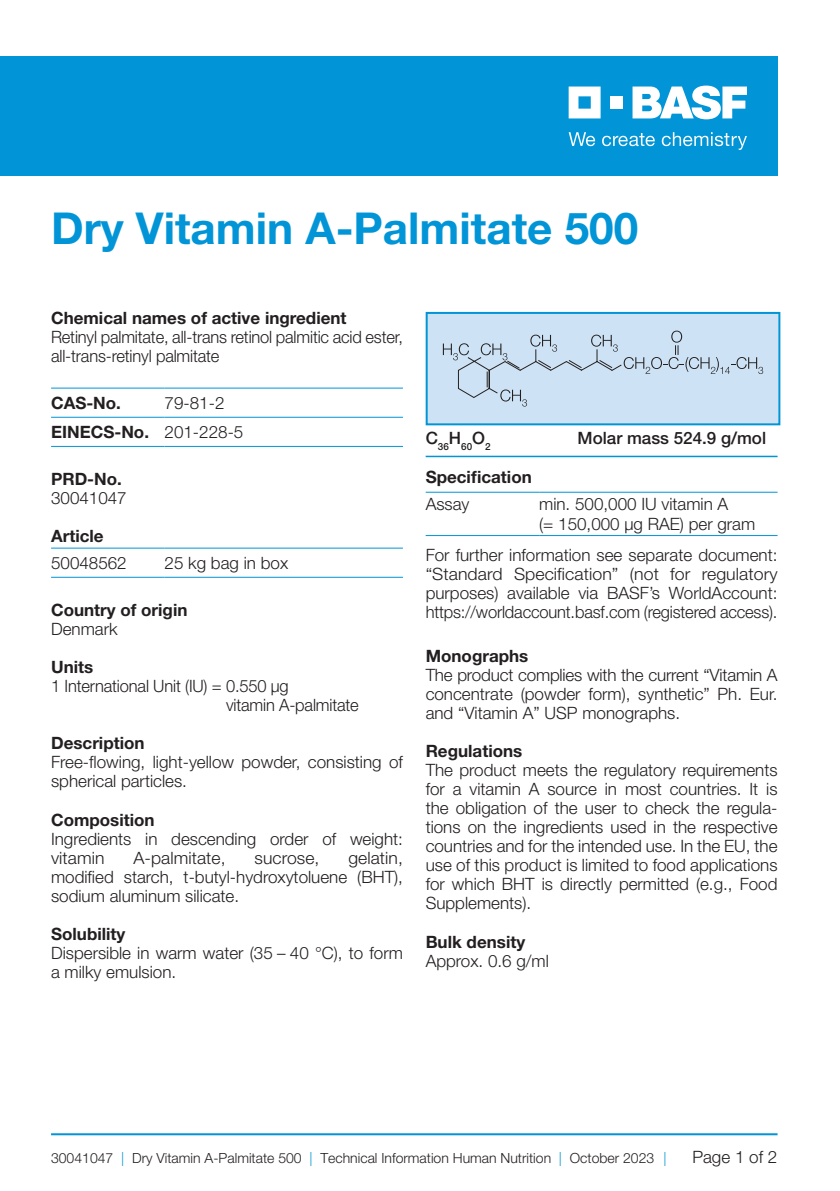
<style>
.page{position:relative;width:840px;height:1191px;background:#fff}
.page>*{position:absolute;margin:0;border:0;box-sizing:border-box;transform-origin:0 0}
.ProductName{font:700 44px "Helvetica Neue LT Std";color:#0195d7}
.TXT{font:300 17px/19px "Helvetica Neue LT Std";color:#231f20}
.HEAD{font:700 17px "Helvetica Neue LT Std";color:#231f20}
.TXT_Tab{font:300 17px/19.8px "Helvetica Neue LT Std";color:#231f20}
.TXT-2{font:700 17px "Helvetica Neue LT Std";color:#231f20}
.TXT_Formel{font:500 17px "Helvetica Neue LT Std";color:#231f20}
.HEAD_n_GR{font:700 17px "Helvetica Neue LT Std";color:#231f20}
.t1{font:300 14px "Helvetica Neue LT Std";color:#231f20}
.TXT_Formel-2{font:500 9.8px "Helvetica Neue LT Std";color:#231f20}
.s1{color:#0195d7}
</style>
<div class="page">
<div style="left:0;top:57px;width:777px;height:119px;background:#0195d7"></div>
<svg style="left:568px;top:87px;width:32px;height:31px"></svg>
<div style="left:610px;top:96px;width:12px;height:13px;background:#fff"></div>
<svg style="left:632px;top:86px;width:114px;height:33px"></svg>
<svg style="left:568px;top:132px;width:26px;height:14px"></svg>
<svg style="left:602px;top:133px;width:52px;height:13px"></svg>
<svg style="left:661px;top:132px;width:85px;height:18px"></svg>
<hr style="left:51px;top:1133px;width:726px;height:2px;background:#0195d7">
<hr style="left:51px;top:387px;width:113px;height:1px;background:#0195d7">
<hr style="left:164px;top:387px;width:239px;height:1px;background:#0195d7">
<hr style="left:51px;top:417px;width:113px;height:1px;background:#0195d7">
<hr style="left:164px;top:417px;width:239px;height:1px;background:#0195d7">
<hr style="left:51px;top:446px;width:113px;height:1px;background:#0195d7">
<hr style="left:164px;top:446px;width:239px;height:1px;background:#0195d7">
<hr style="left:51px;top:547px;width:113px;height:1px;background:#0195d7">
<hr style="left:164px;top:547px;width:239px;height:1px;background:#0195d7">
<hr style="left:51px;top:577px;width:113px;height:1px;background:#0195d7">
<hr style="left:164px;top:577px;width:239px;height:1px;background:#0195d7">
<hr style="left:425px;top:456px;width:352px;height:1px;background:#0195d7">
<div style="left:426px;top:313px;width:353px;height:111px;background:#cde3f5"></div>
<svg style="left:442px;top:331px;width:320px;height:75px"></svg>
<div style="left:425px;top:312px;width:355px;height:113px;border:2px solid #0195d7"></div>
<hr style="left:425px;top:535px;width:114px;height:1px;background:#0195d7">
<hr style="left:539px;top:535px;width:238px;height:1px;background:#0195d7">
<hr style="left:425px;top:492px;width:114px;height:1px;background:#0195d7">
<hr style="left:539px;top:492px;width:238px;height:1px;background:#0195d7">
<p class="ProductName" style="left:51px;top:201px;width:588px">Dry Vitamin A-Palmitate 500</p>
<p class="TXT-2" style="left:51px;top:307px;width:297px">Chemical names of active ingredient</p>
<p class="TXT" style="left:51px;top:327px;width:353px">Retinyl palmitate, all-trans retinol palmitic acid ester, all-trans-retinyl palmitate</p>
<p class="HEAD_n_GR" style="left:51px;top:392px;width:71px">CAS-No.</p>
<p class="TXT_Tab" style="left:164px;top:392px;width:61px">79-81-2</p>
<p class="HEAD_n_GR" style="left:51px;top:421px;width:99px">EINECS-No.</p>
<p class="TXT_Tab" style="left:164px;top:421px;width:80px">201-228-5</p>
<p class="HEAD" style="left:51px;top:468px;width:72px">PRD-No.</p>
<p class="TXT" style="left:51px;top:488px;width:77px">30041047</p>
<p class="HEAD" style="left:51px;top:525px;width:54px">Article</p>
<p class="TXT" style="left:51px;top:553px;width:77px">50048562</p>
<p class="TXT" style="left:164px;top:553px;width:125px">25 kg bag in box</p>
<p class="HEAD" style="left:51px;top:599px;width:138px">Country of origin</p>
<p class="TXT" style="left:51px;top:619px;width:68px">Denmark</p>
<p class="HEAD" style="left:51px;top:656px;width:44px">Units</p>
<p class="TXT" style="left:226px;top:676px;width:134px;text-indent:-175px">1 International Unit (IU) = 0.550 µg<br>vitamin A-palmitate</p>
<p class="HEAD" style="left:51px;top:732px;width:95px">Description</p>
<p class="TXT" style="left:51px;top:752px;width:353px">Free-flowing, light-yellow powder, consisting of spherical particles.</p>
<p class="HEAD" style="left:51px;top:809px;width:105px">Composition</p>
<p class="TXT" style="left:51px;top:829px;width:353px">Ingredients in descending order of weight: vitamin</p>
<p class="TXT" style="left:51px;top:848px;width:353px;text-align:justify;text-indent:297px">gelatin, modified starch, t-butyl-hydroxytoluene (BHT), sodium aluminum silicate.</p>
<p class="HEAD" style="left:51px;top:923px;width:76px">Solubility</p>
<p class="TXT" style="left:51px;top:943px;width:353px">Dispersible in warm water (35 – 40 °C), to form a milky emulsion.</p>
<p class="TXT" style="left:133px;top:848px;width:94px">A-palmitate,</p>
<p class="TXT" style="left:254px;top:848px;width:66px">sucrose,</p>
<p class="TXT_Formel-2" style="left:425px;top:440px;width:66px"><sup>C</sup>36<sup>H</sup>60<sup>O</sup>2</p>
<p class="TXT_Formel" style="left:577px;top:428px;width:190px">Molar mass 524.9 g/mol</p>
<p class="HEAD" style="left:425px;top:466px;width:108px">Specification</p>
<p class="TXT_Tab" style="left:425px;top:494px;width:45px">Assay</p>
<p class="TXT_Tab" style="left:539px;top:494px;width:217px">min. 500,000 IU vitamin A<br>(= 150,000 µg RAE) per gram</p>
<p class="TXT" style="left:425px;top:545px;width:353px;text-align:justify">For further information see separate document: “Standard Specification” (not for regulatory purposes) available via BASF’s WorldAccount: https://worldaccount.basf.com (registered access).</p>
<p class="HEAD" style="left:425px;top:645px;width:104px">Monographs</p>
<p class="TXT" style="left:425px;top:665px;width:353px;text-align:justify">The product complies with the current “Vitamin A concentrate (powder form), synthetic” Ph. Eur. and “Vitamin A” USP monographs.</p>
<p class="TXT-2" style="left:425px;top:740px;width:98px">Regulations</p>
<p class="TXT" style="left:425px;top:760px;width:353px;text-align:justify">The product meets the regulatory requirements for a vitamin A source in most countries. It is the obligation of the user to check the regula&shy;tions on the ingredients used in the respective countries and for the intended use. In the EU, the use of this product is limited to food applications for which BHT is directly permitted (e.g., Food Supplements).</p>
<p class="HEAD" style="left:425px;top:931px;width:101px">Bulk density</p>
<p class="TXT" style="left:425px;top:951px;width:125px">Approx. 0.6 g/ml</p>
<p class="t1" style="left:51px;top:1149px;width:616px">30041047 <span class="s1">|</span> Dry Vitamin A-Palmitate 500 <span class="s1">|</span> Technical Information Human Nutrition <span class="s1">|</span> October 2023 <span class="s1">|</span></p>
<p class="TXT" style="left:692px;top:1147px;width:86px">Page 1 of 2</p>
</div>
